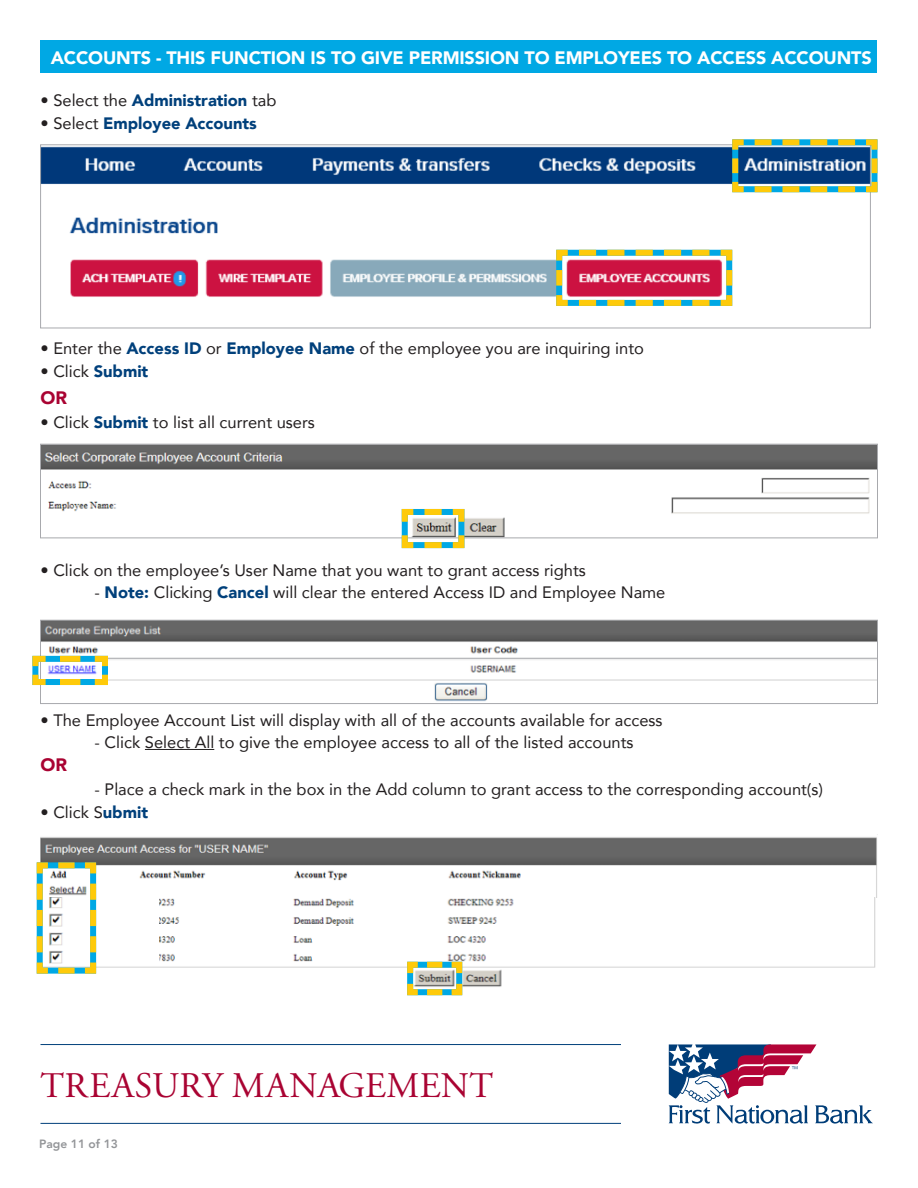
<style>
.page{position:relative;width:918px;height:1188px;background:#fff}
.page>*{position:absolute;margin:0;border:0;box-sizing:border-box;transform-origin:0 0}
.Subhead{font:36px "Adobe Garamond Pro";letter-spacing:.01em;color:#a90332}
.t1{font:900 18px "Avenir";letter-spacing:-.01em;color:#fff}
.Subhead-2{font:900 18px "Avenir";color:#a90332}
.t2{font:16.5px "Avenir";color:#231f20}
.t3{font:900 16.5px "Avenir";color:#00407b}
.t4{font:800 12px "Avenir";color:#939598}
.s1{font-weight:400;color:#231f20}
.s2{font-weight:900;color:#00407b}
</style>
<div class="page">
<hr style="left:40px;top:1044px;width:581px;height:1px;background:#00407b">
<svg style="left:669px;top:1044px;width:204px;height:80px"></svg>
<hr style="left:40px;top:1123px;width:581px;height:1px;background:#00407b">
<div style="left:40px;top:40px;width:838px;height:33px;background:#00a8e4"></div>
<img style="left:42px;top:147px;width:687px;height:150px">
<div style="left:40px;top:145px;width:831px;height:183px;border:1px solid #a8a9ad"></div>
<svg style="left:553px;top:247px;width:180px;height:59px"></svg>
<img style="left:42px;top:446px;width:834px;height:90px">
<div style="left:40px;top:444px;width:838px;height:94px;border:1px solid #a8a9ad"></div>
<svg style="left:399px;top:506px;width:68px;height:43px"></svg>
<img style="left:42px;top:622px;width:834px;height:80px">
<div style="left:40px;top:620px;width:838px;height:39px;border:1px solid #a8a9ad"></div>
<div style="left:40px;top:658px;width:838px;height:46px;border:1px solid #a8a9ad"></div>
<svg style="left:32px;top:653px;width:79px;height:35px"></svg>
<hr style="left:145px;top:749px;width:69px;height:1px;background:#231f20">
<img style="left:40px;top:834px;width:838px;height:63px">
<img style="left:99px;top:897px;width:777px;height:90px">
<div style="left:137px;top:898px;width:22px;height:64px;background:#fff"></div>
<svg style="left:404px;top:959px;width:61px;height:37px"></svg>
<svg style="left:36px;top:859px;width:63px;height:115px"></svg>
<svg style="left:729px;top:139px;width:149px;height:56px;background:#5d848e"></svg>
<p class="t1" style="left:51px;top:43px;width:822px">ACCOUNTS - THIS FUNCTION IS TO GIVE PERMISSION TO EMPLOYEES TO ACCESS ACCOUNTS</p>
<p class="t3" style="left:40px;top:86px;width:237px"><span class="s1">• Select the</span> Administration <span class="s1">tab</span></p>
<p class="t3" style="left:40px;top:109px;width:218px"><span class="s1">• Select</span> Employee Accounts</p>
<p class="t2" style="left:40px;top:335px;width:605px">• Enter the <span class="s2">Access ID</span> or <span class="s2">Employee Name</span> of the employee you are inquiring into</p>
<p class="t2" style="left:40px;top:358px;width:109px">• Click <span class="s2">Submit</span></p>
<p class="Subhead-2" style="left:40px;top:382px;width:28px">OR</p>
<p class="t2" style="left:40px;top:409px;width:276px">• Click <span class="s2">Submit</span> to list all current users</p>
<p class="t2" style="left:40px;top:557px;width:547px">• Click on the employee’s User Name that you want to grant access rights</p>
<p class="t2" style="left:95px;top:579px;width:572px">- <span class="s2">Note:</span> Clicking <span class="s2">Cancel</span> will clear the entered Access ID and Employee Name</p>
<p class="t2" style="left:40px;top:707px;width:624px">• The Employee Account List will display with all of the accounts available for access</p>
<p class="t2" style="left:95px;top:729px;width:541px">- Click Select All to give the employee access to all of the listed accounts</p>
<p class="Subhead-2" style="left:40px;top:749px;width:28px">OR</p>
<p class="t2" style="left:95px;top:776px;width:730px">- Place a check mark in the box in the Add column to grant access to the corresponding account(s)</p>
<p class="t2" style="left:40px;top:799px;width:109px">• Click S<span class="s2">ubmit</span></p>
<p class="Subhead" style="left:40px;top:1064px;width:454px">TREASURY MANAGEMENT</p>
<p class="t4" style="left:39px;top:1134px;width:80px">Page 11 of 13</p>
</div>
